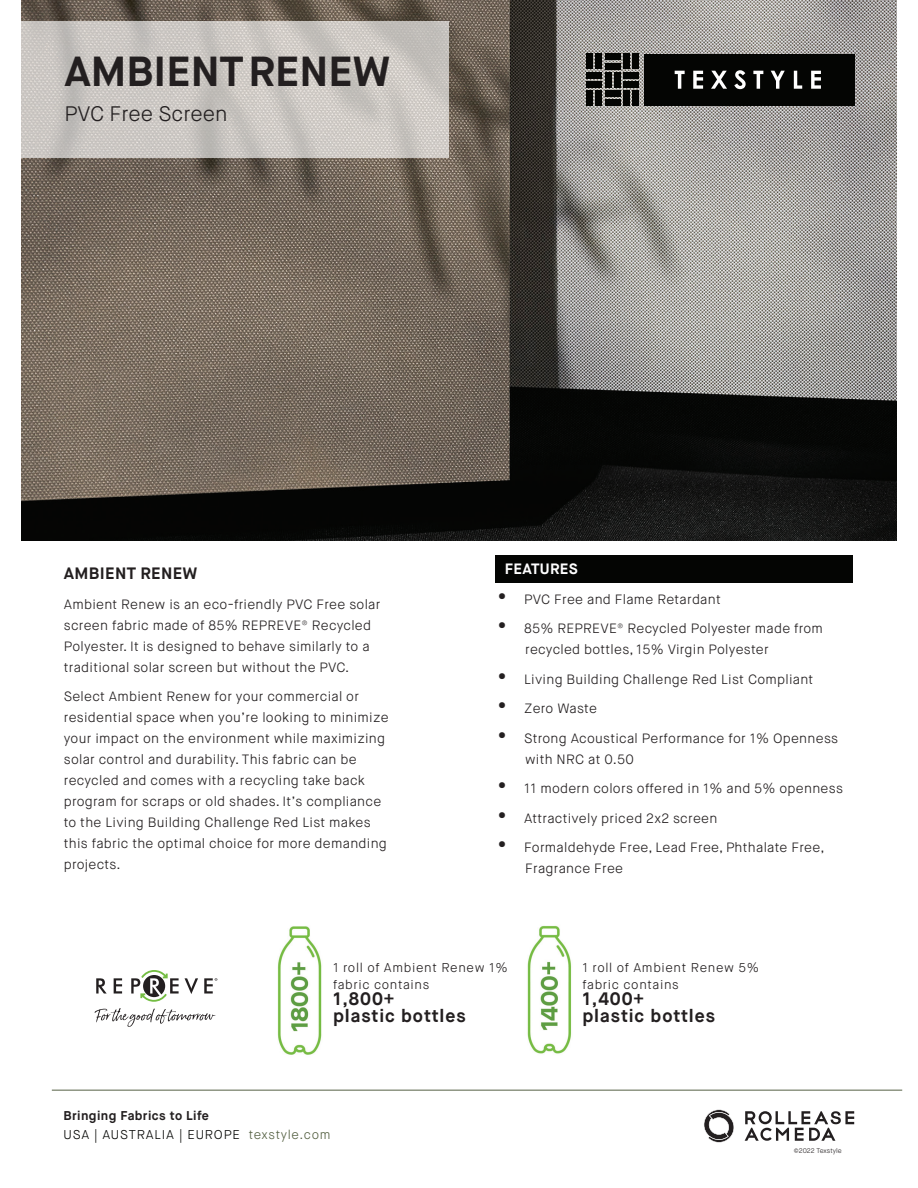
<style>
.page{position:relative;width:918px;height:1188px;background:#fff}
.page>*{position:absolute;margin:0;border:0;box-sizing:border-box;transform-origin:0 0}
.t1{font:700 42px "Maison Neue";color:#231f20}
.t2{font:300 21px "Maison Neue";color:#231f20}
.t3{font:700 18px/16.5px "Maison Neue";letter-spacing:.05em;color:#231f20}
.t4{font:700 16.5px "Maison Neue";letter-spacing:.02em;color:#231f20}
.t5{font:700 15px "Maison Neue";letter-spacing:.02em;color:#fff}
.t6{font:300 13.5px/21px "Maison Neue";letter-spacing:.02em;color:#231f20}
.t7{font:300 12.75px/16.5px "Maison Neue";letter-spacing:.05em;color:#231f20}
.t8{font:700 12.75px/19px "Maison Neue";letter-spacing:.03em;color:#231f20}
.t9{font:300 6.75px "Maison Neue";color:#231f20}
.s1{font-weight:700;font-size:24px}
.s2{font-weight:300;color:#040503}
.s3{font-weight:300;color:#556143}
</style>
<div class="page">
<img style="left:21px;top:0;width:876px;height:541px">
<div style="left:495px;top:555px;width:358px;height:28px;background:#040503"></div>
<svg style="left:21px;top:21px;width:427px;height:136px;background:#cbc6c2"></svg>
<div style="left:644px;top:54px;width:210px;height:52px;background:#040503"></div>
<svg style="left:675px;top:71px;width:10px;height:18px"></svg>
<svg style="left:693px;top:71px;width:10px;height:18px"></svg>
<svg style="left:711px;top:71px;width:16px;height:18px"></svg>
<svg style="left:734px;top:70px;width:12px;height:19px"></svg>
<svg style="left:753px;top:71px;width:10px;height:18px"></svg>
<svg style="left:771px;top:71px;width:14px;height:18px"></svg>
<svg style="left:794px;top:71px;width:8px;height:18px"></svg>
<svg style="left:811px;top:71px;width:10px;height:18px"></svg>
<div style="left:605px;top:100px;width:15px;height:6px;background:#040503"></div>
<div style="left:605px;top:91px;width:15px;height:6px;background:#040503"></div>
<div style="left:605px;top:63px;width:15px;height:6px;background:#040503"></div>
<div style="left:605px;top:54px;width:15px;height:6px;background:#040503"></div>
<div style="left:624px;top:81px;width:15px;height:7px;background:#040503"></div>
<div style="left:624px;top:72px;width:15px;height:6px;background:#040503"></div>
<div style="left:587px;top:81px;width:15px;height:7px;background:#040503"></div>
<div style="left:587px;top:72px;width:15px;height:6px;background:#040503"></div>
<div style="left:587px;top:54px;width:6px;height:15px;background:#040503"></div>
<div style="left:596px;top:54px;width:6px;height:15px;background:#040503"></div>
<div style="left:587px;top:91px;width:6px;height:15px;background:#040503"></div>
<div style="left:596px;top:91px;width:6px;height:15px;background:#040503"></div>
<div style="left:624px;top:54px;width:6px;height:15px;background:#040503"></div>
<div style="left:633px;top:54px;width:6px;height:15px;background:#040503"></div>
<div style="left:624px;top:91px;width:6px;height:15px;background:#040503"></div>
<div style="left:633px;top:91px;width:6px;height:15px;background:#040503"></div>
<div style="left:605px;top:72px;width:6px;height:16px;background:#040503"></div>
<div style="left:614px;top:72px;width:6px;height:16px;background:#040503"></div>
<hr style="left:52px;top:1090px;width:850px;height:1px;background:#556144">
<svg style="left:96px;top:978px;width:11px;height:16px"></svg>
<svg style="left:114px;top:978px;width:8px;height:16px"></svg>
<svg style="left:185px;top:978px;width:13px;height:16px"></svg>
<svg style="left:204px;top:978px;width:13px;height:16px"></svg>
<svg style="left:131px;top:970px;width:48px;height:32px"></svg>
<svg style="left:95px;top:1008px;width:120px;height:19px"></svg>
<svg style="left:745px;top:1111px;width:109px;height:30px"></svg>
<svg style="left:704px;top:1109px;width:30px;height:34px"></svg>
<img style="left:277px;top:926px;width:45px;height:129px">
<img style="left:527px;top:926px;width:45px;height:128px">
<h1 class="t1" style="left:64px;top:45px;width:328px">AMBIENT RENEW</h1>
<h2 class="t2" style="left:64px;top:101px;width:165px">PVC Free Screen</h2>
<p class="t4" style="left:64px;top:563px;width:135px">AMBIENT RENEW</p>
<p class="t6" style="left:64px;top:594px;width:318px">Ambient Renew is an eco-friendly PVC Free solar screen fabric made of 85% REPREVE® Recycled Polyester. It is designed to behave similarly to a traditional solar screen but without the PVC.</p>
<p class="t6" style="left:64px;top:686px;width:326px">Select Ambient Renew for your commercial or residential space when you’re looking to minimize your impact on the environment while maximizing solar control and durability. This fabric can be recycled and comes with a recycling take back program for scraps or old shades. It’s compliance to the Living Building Challenge Red List makes this fabric the optimal choice for more demanding projects.</p>
<p class="t5" style="left:505px;top:560px;width:74px">FEATURES</p>
<p class="t6" style="left:498px;top:589px;width:224px"><span class="s1">•</span> PVC Free and Flame Retardant</p>
<p class="t6" style="left:525px;top:618px;width:299px;text-indent:-27px"><span class="s1">•</span> 85% REPREVE® Recycled Polyester made from recycled bottles, 15% Virgin Polyester</p>
<p class="t6" style="left:498px;top:669px;width:317px"><span class="s1">•</span> Living Building Challenge Red List Compliant</p>
<p class="t6" style="left:498px;top:698px;width:100px"><span class="s1">•</span> Zero Waste</p>
<p class="t6" style="left:525px;top:728px;width:315px;text-indent:-27px"><span class="s1">•</span> Strong Acoustical Performance for 1% Openness with NRC at 0.50</p>
<p class="t6" style="left:498px;top:778px;width:346px"><span class="s1">•</span> 11 modern colors offered in 1% and 5% openness</p>
<p class="t6" style="left:498px;top:808px;width:221px"><span class="s1">•</span> Attractively priced 2x2 screen</p>
<p class="t6" style="left:525px;top:837px;width:301px;text-indent:-27px"><span class="s1">•</span> Formaldehyde Free, Lead Free, Phthalate Free,<br>Fragrance Free</p>
<p class="t7" style="left:333px;top:960px;width:176px">1 roll of Ambient Renew 1% fabric contains</p>
<h3 class="t3" style="left:333px;top:991px;width:134px">1,800+<br>plastic bottles</h3>
<p class="t8" style="left:64px;top:1106px;width:269px">Bringing Fabrics to Life<br><span class="s2">USA | AUSTRALIA | EUROPE</span> <span class="s3">texstyle.com</span></p>
<p class="t7" style="left:582px;top:960px;width:178px">1 roll of Ambient Renew 5% fabric contains</p>
<h3 class="t3" style="left:582px;top:991px;width:134px">1,400+<br>plastic bottles</h3>
<p class="t9" style="left:794px;top:1146px;width:49px">©2022 Texstyle</p>
</div>
